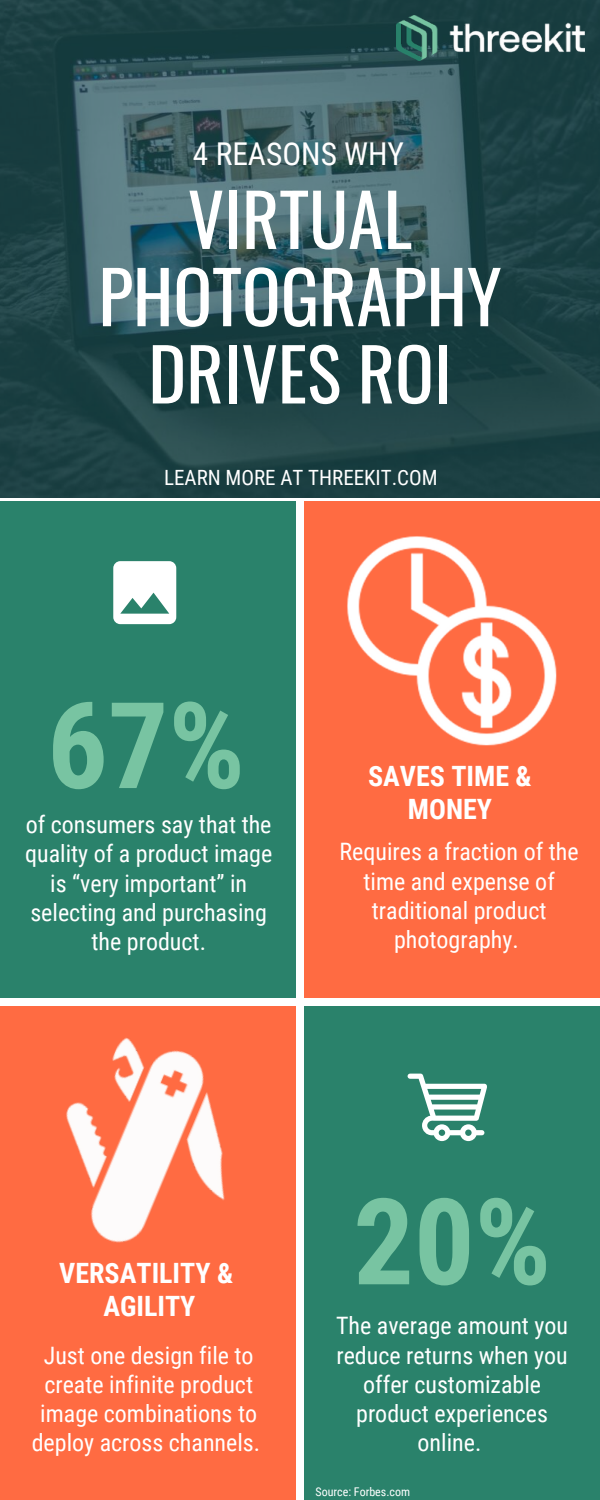
<style>
.page{position:relative;width:600px;height:1500px;background:#fff}
.page>*{position:absolute;margin:0;border:0;box-sizing:border-box;transform-origin:0 0}
.t1{font:700 120px "Roboto Condensed";color:#78c4a2}
.t2{font:72px/77.2px "Oswald";color:#fff;text-align:center}
.t3{font:31.4px "Roboto Condensed";color:#fff}
.t4{font:700 28px/33px "Roboto Condensed";color:#fff;text-align:center}
.t5{font:24px/29.2px "Roboto Condensed";color:#fff;text-align:center}
.t6{font:21px "Roboto Condensed";color:#fff}
.t7{font:12px "Roboto Condensed";color:#fff}
</style>
<div class="page">
<div style="left:0;top:502px;width:296px;height:496px;background:#2a826b"></div>
<div style="left:304px;top:502px;width:296px;height:496px;background:#ff6b42"></div>
<div style="left:0;top:1006px;width:296px;height:494px;background:#ff6b42"></div>
<div style="left:304px;top:1006px;width:296px;height:494px;background:#2a826b"></div>
<svg style="left:0;top:0;width:600px;height:498px;fill:#1e4246"></svg>
<svg style="left:113px;top:561px;width:63px;height:63px"></svg>
<img style="left:66px;top:1037px;width:159px;height:206px">
<svg style="left:408px;top:1074px;width:79px;height:67px"></svg>
<img style="left:347px;top:536px;width:210px;height:210px">
<img style="left:396px;top:16px;width:189px;height:45px">
<h3 class="t3" style="left:193px;top:136px;width:213px">4 REASONS WHY</h3>
<h2 class="t2" style="left:98px;top:178px;width:405px">VIRTUAL<br>PHOTOGRAPHY<br>DRIVES ROI</h2>
<p class="t6" style="left:164px;top:466px;width:275px">LEARN MORE AT THREEKIT.COM</p>
<h1 class="t1" style="left:47px;top:677px;width:199px">67%</h1>
<p class="t5" style="left:25px;top:810px;width:249px">of consumers say that the quality of a product image is “very important” in selecting and purchasing the product.</p>
<p class="t4" style="left:368px;top:760px;width:165px">SAVES TIME &amp;<br>MONEY</p>
<p class="t5" style="left:340px;top:838px;width:241px">Requires a fraction of the time and expense of traditional product photography.</p>
<p class="t4" style="left:59px;top:1257px;width:176px">VERSATILITY &amp;<br>AGILITY</p>
<p class="t5" style="left:32px;top:1341px;width:230px">Just one design file to create infinite product image combinations to deploy across channels.</p>
<h1 class="t1" style="left:353px;top:1173px;width:199px">20%</h1>
<p class="t5" style="left:336px;top:1311px;width:234px">The average amount you reduce returns when you offer customizable product experiences online.</p>
<p class="t7" style="left:316px;top:1485px;width:96px">Source: Forbes.com</p>
</div>
